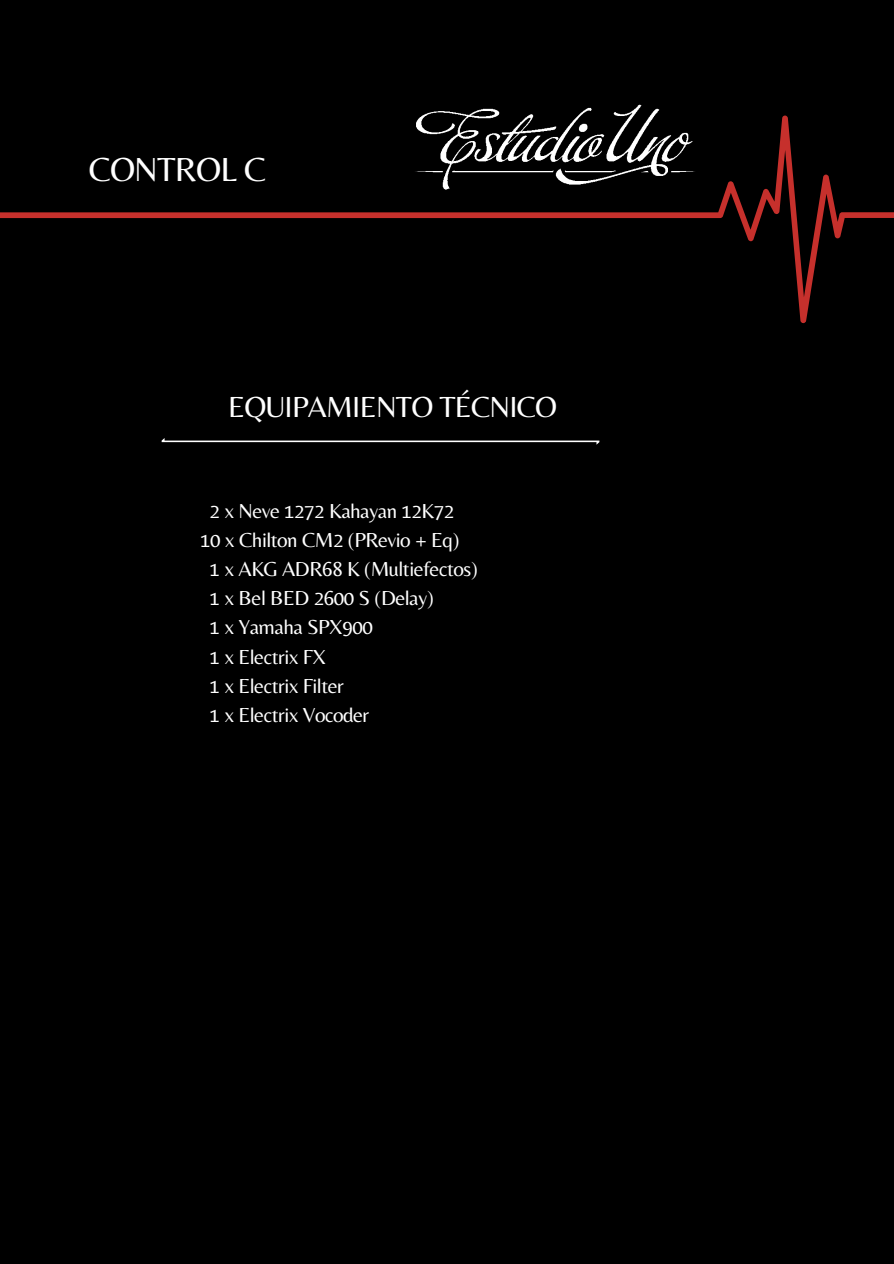
<style>
.page{position:relative;width:894px;height:1264px;background:#fff}
.page>*{position:absolute;margin:0;border:0;box-sizing:border-box;transform-origin:0 0}
.t1{font:34.65px "Belleza";letter-spacing:-.025em;color:#fff}
.t2{font:30.3px "Belleza";letter-spacing:-.025em;color:#fff}
.t3{font:21.15px "Belleza";letter-spacing:-.025em;color:#fff}
</style>
<div class="page">
<div style="left:0;top:0;width:893px;height:1263px;background:#000"></div>
<img style="left:423px;top:104px;width:237px;height:11px">
<svg style="left:0;top:115px;width:893px;height:208px"></svg>
<svg style="left:162px;top:438px;width:437px;height:6px"></svg>
<p class="t1" style="left:89px;top:149px;width:179px">CONTROL C</p>
<p class="t2" style="left:228px;top:389px;width:330px">EQUIPAMIENTO TÉCNICO</p>
<p class="t3" style="left:209px;top:498px;width:246px">2 x Neve 1272 Kahayan 12K72</p>
<p class="t3" style="left:200px;top:527px;width:261px">10 x Chilton CM2 (PRevio + Eq)</p>
<p class="t3" style="left:209px;top:556px;width:270px">1 x AKG ADR68 K (Multiefectos)</p>
<p class="t3" style="left:209px;top:585px;width:226px">1 x Bel BED 2600 S (Delay)</p>
<p class="t3" style="left:209px;top:615px;width:165px">1 x Yamaha SPX900</p>
<p class="t3" style="left:209px;top:644px;width:118px">1 x Electrix FX</p>
<p class="t3" style="left:209px;top:673px;width:136px">1 x Electrix Filter</p>
<p class="t3" style="left:209px;top:702px;width:161px">1 x Electrix Vocoder</p>
</div>
